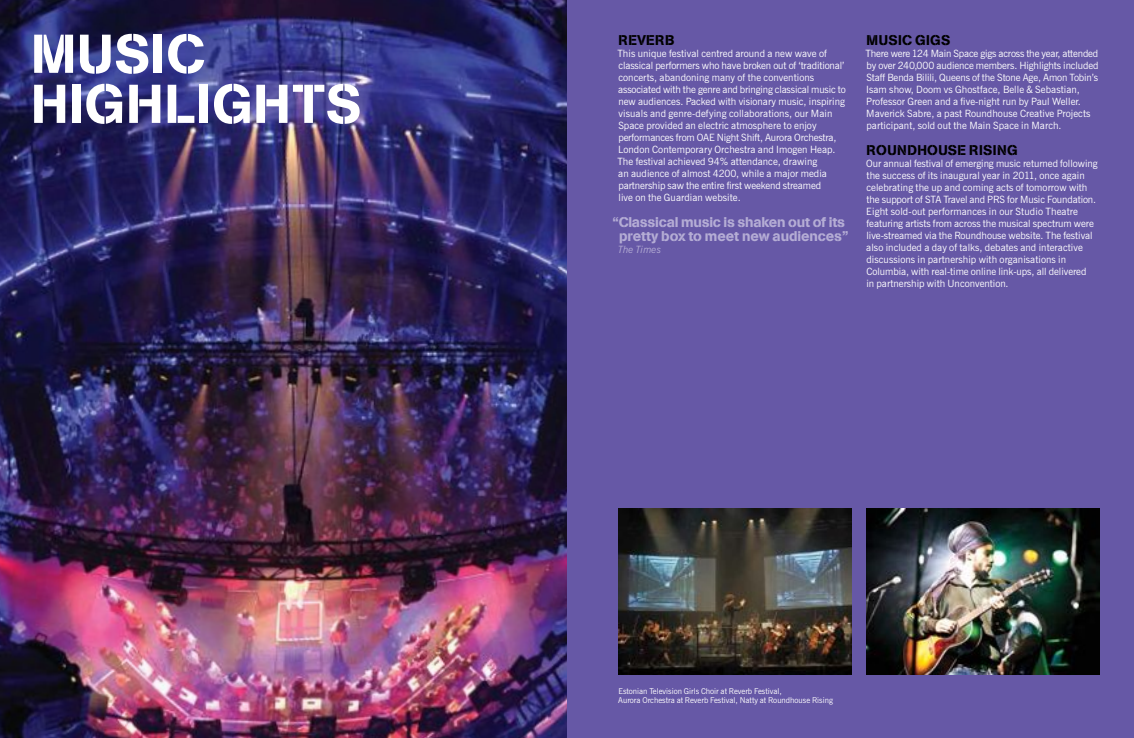
<style>
.page{position:relative;width:1134px;height:738px;background:#fff}
.page>*{position:absolute;margin:0;border:0;box-sizing:border-box;transform-origin:0 0}
.t1{font:500 54px/50px "AG Book Stencil BQ";letter-spacing:.02em;color:#fff}
.t2{font:500 14px/14px "AG Book Stencil BQ";letter-spacing:-.015em;color:#b5add5;text-align:center}
.t3{font:500 14px "AG Book Stencil BQ";letter-spacing:.02em;color:#000}
.t4{font:10px/12px "News Gothic BT";letter-spacing:.005em;color:#fff}
.t5{font:italic 10px "News Gothic BT";color:#b5add5}
.t6{font:8px/9px "News Gothic BT";color:#fff}
</style>
<div class="page">
<div style="left:567px;top:0;width:566px;height:737px;background:#6658a6"></div>
<img style="left:0;top:0;width:567px;height:737px">
<img style="left:618px;top:508px;width:234px;height:166px">
<img style="left:866px;top:508px;width:234px;height:166px">
<h1 class="t1" style="left:31px;top:29px;width:332px">MUSIC<br>HIGHLIGHTS</h1>
<h2 class="t3" style="left:619px;top:31px;width:57px">REVERB</h2>
<p class="t4" style="left:617px;top:47px;width:230px">This unique festival centred around a new wave of classical performers who have broken out of ‘traditional’ concerts, abandoning many of the conventions associated with the genre and bringing classical music to new audiences. Packed with visionary music, inspiring visuals and genre-defying collaborations, our Main Space provided an electric atmosphere to enjoy performances from OAE Night Shift, Aurora Orchestra, London Contemporary Orchestra and Imogen Heap.<br>The festival achieved 94% attendance, drawing<br>an audience of almost 4200, while a major media partnership saw the entire first weekend streamed<br>live on the Guardian website.</p>
<h2 class="t2" style="left:612px;top:215px;width:237px">“Classical music is shaken out of its pretty box to meet new audiences”</h2>
<p class="t5" style="left:618px;top:243px;width:44px">The Times</p>
<h2 class="t3" style="left:867px;top:31px;width:85px">MUSIC GIGS</h2>
<p class="t4" style="left:865px;top:47px;width:235px">There were 124 Main Space gigs across the year, attended by over 240,000 audience members. Highlights included Staff Benda Bilili, Queens of the Stone Age, Amon Tobin’s Isam show, Doom vs Ghostface, Belle &amp; Sebastian, Professor Green and a five-night run by Paul Weller.<br>Maverick Sabre, a past Roundhouse Creative Projects participant, sold out the Main Space in March.</p>
<h2 class="t3" style="left:867px;top:141px;width:152px">ROUNDHOUSE RISING</h2>
<p class="t4" style="left:866px;top:157px;width:233px">Our annual festival of emerging music returned following the success of its inaugural year in 2011, once again celebrating the up and coming acts of tomorrow with the support of STA Travel and PRS for Music Foundation.<br>Eight sold-out performances in our Studio Theatre featuring artists from across the musical spectrum were live-streamed via the Roundhouse website. The festival also included a day of talks, debates and interactive discussions in partnership with organisations in Columbia, with real-time online link-ups, all delivered<br>in partnership with Unconvention.</p>
<p class="t6" style="left:618px;top:685px;width:216px">Estonian Television Girls Choir at Reverb Festival,<br>Aurora Orchestra at Reverb Festival, Natty at Roundhouse Rising</p>
</div>
